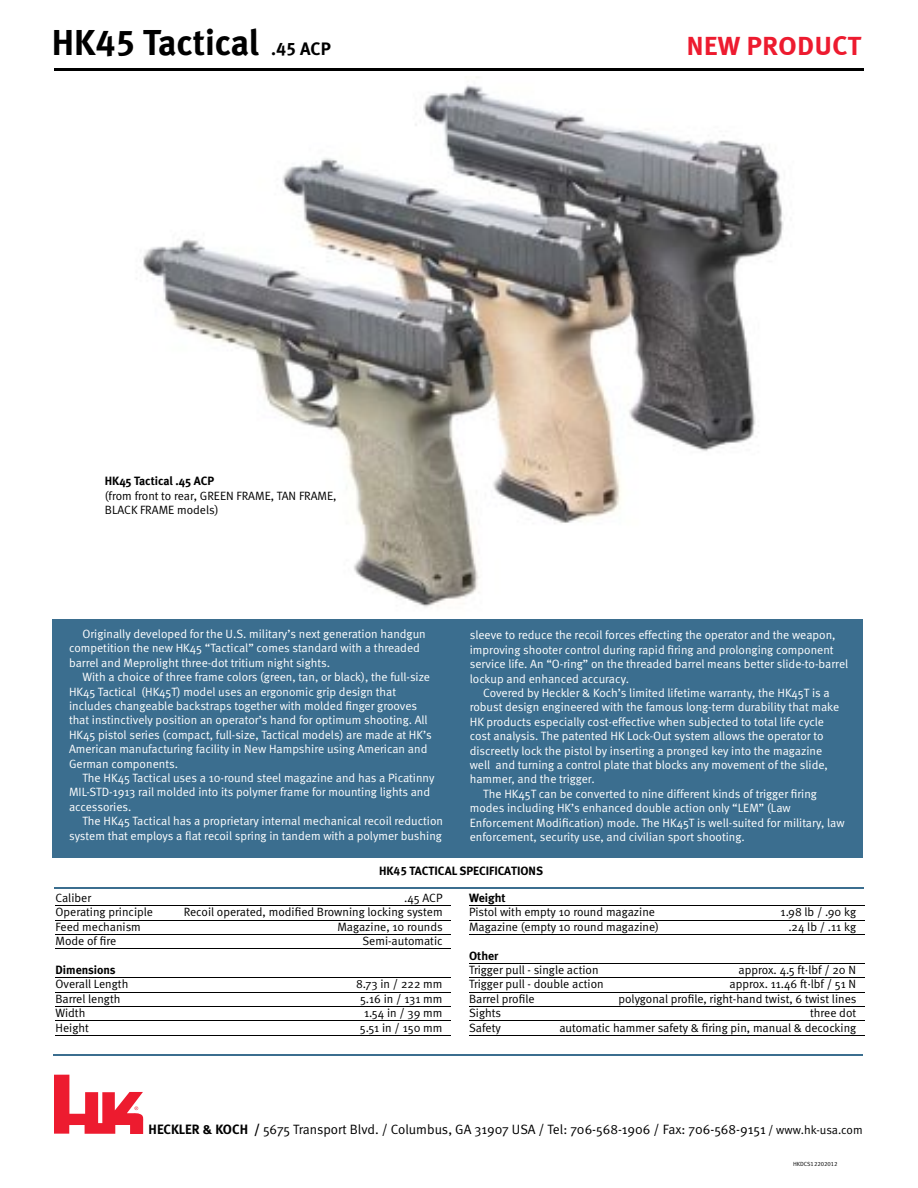
<style>
.page{position:relative;width:918px;height:1188px;background:#fff}
.page>*{position:absolute;margin:0;border:0;box-sizing:border-box;transform-origin:0 0}
.t1{font:36px "Meta Bold LF";color:#000}
.t2{font:27px "Meta Bold LF Caps";color:#ed1b2f}
.t3{font:13.5px "Meta Normal";color:#000}
.t4{font:12px/14.4px "Meta Normal";color:#fff}
.t5{font:12px "Meta Normal";color:#000}
.t6{font:12px/14.4px "Meta Normal LF";color:#000}
.t7{font:12px "Meta Bold LF";color:#000}
.t8{font:700 12px "Meta";color:#000}
.t9{font:6px "Meta Normal LF";color:#000}
.s1{font-size:18px}
.s2{font-family:"Meta Bold LF"}
.s3{font-size:12px}
</style>
<div class="page">
<hr style="left:53px;top:1055px;width:810px;height:1px;background:#3b6e8f">
<hr style="left:54px;top:887px;width:810px;height:2px;background:#3b6e8f">
<hr style="left:54px;top:68px;width:810px;height:3px;background:#000">
<img style="left:143px;top:77px;width:641px;height:531px">
<hr style="left:56px;top:905px;width:395px;height:1px;background:#000">
<hr style="left:56px;top:920px;width:395px;height:1px;background:#000">
<hr style="left:56px;top:934px;width:395px;height:1px;background:#000">
<hr style="left:56px;top:948px;width:395px;height:1px;background:#000">
<hr style="left:56px;top:977px;width:395px;height:1px;background:#000">
<hr style="left:56px;top:992px;width:395px;height:1px;background:#000">
<hr style="left:56px;top:1006px;width:395px;height:1px;background:#000">
<hr style="left:56px;top:1020px;width:395px;height:1px;background:#000">
<hr style="left:56px;top:1035px;width:395px;height:1px;background:#000">
<hr style="left:469px;top:905px;width:396px;height:1px;background:#000">
<hr style="left:469px;top:920px;width:396px;height:1px;background:#000">
<hr style="left:469px;top:934px;width:396px;height:1px;background:#000">
<hr style="left:469px;top:963px;width:396px;height:1px;background:#000">
<hr style="left:469px;top:977px;width:396px;height:1px;background:#000">
<hr style="left:469px;top:992px;width:396px;height:1px;background:#000">
<hr style="left:469px;top:1006px;width:396px;height:1px;background:#000">
<hr style="left:469px;top:1020px;width:396px;height:1px;background:#000">
<hr style="left:469px;top:1035px;width:396px;height:1px;background:#000">
<svg style="left:54px;top:1075px;width:90px;height:59px"></svg>
<div style="left:52px;top:619px;width:811px;height:238px;background:#3b6e8f"></div>
<h1 class="t1" style="left:52px;top:21px;width:281px">HK45 Tactical <span class="s1">.45 ACP</span></h1>
<h2 class="t2" style="left:686px;top:30px;width:176px">NEW PRODUCT</h2>
<p class="t8" style="left:105px;top:474px;width:111px">HK45 Tactical .45 ACP</p>
<p class="t6" style="left:105px;top:488px;width:233px">(from front to rear, GREEN FRAME, TAN FRAME,<br>BLACK FRAME models)</p>
<p class="t4" style="left:69px;top:627px;width:358px;text-indent:14px">Originally developed for the U.S. military’s next generation handgun competition the new HK45 “Tactical” comes standard with a threaded barrel and Meprolight three-dot tritium night sights.</p>
<p class="t4" style="left:69px;top:670px;width:364px;text-indent:14px">With a choice of three frame colors (green, tan, or black), the full-size HK45 Tactical (HK45T) model uses an ergonomic grip design that includes changeable backstraps together with molded finger grooves that instinctively position an operator’s hand for optimum shooting. All HK45 pistol series (compact, full-size, Tactical models) are made at HK’s American manufacturing facility in New Hampshire using American and German components.</p>
<p class="t4" style="left:69px;top:771px;width:367px;text-indent:14px">The HK45 Tactical uses a 10-round steel magazine and has a Picatinny<br>MIL-STD-1913 rail molded into its polymer frame for mounting lights and accessories.</p>
<p class="t4" style="left:69px;top:814px;width:376px;text-align:right">The HK45 Tactical has a proprietary internal mechanical recoil reduction system that employs a flat recoil spring in tandem with a polymer bushing</p>
<p class="t4" style="left:470px;top:628px;width:367px">sleeve to reduce the recoil forces effecting the operator and the weapon,</p>
<p class="t4" style="left:470px;top:642px;width:365px">improving shooter control during rapid firing and prolonging component</p>
<p class="t4" style="left:470px;top:657px;width:380px">service life. An “O-ring” on the threaded barrel means better slide-to-barrel</p>
<p class="t4" style="left:470px;top:671px;width:161px">lockup and enhanced accuracy.</p>
<p class="t4" style="left:483px;top:685px;width:348px">Covered by Heckler &amp; Koch’s limited lifetime warranty, the HK45T is a</p>
<p class="t4" style="left:470px;top:700px;width:371px">robust design engineered with the famous long-term durability that make</p>
<p class="t4" style="left:470px;top:714px;width:356px">HK products especially cost-effective when subjected to total life cycle</p>
<p class="t4" style="left:470px;top:729px;width:355px">cost analysis. The patented HK Lock-Out system allows the operator to</p>
<p class="t4" style="left:470px;top:743px;width:354px">discreetly lock the pistol by inserting a pronged key into the magazine</p>
<p class="t4" style="left:470px;top:757px;width:360px">well and turning a control plate that blocks any movement of the slide,</p>
<p class="t4" style="left:470px;top:772px;width:126px">hammer, and the trigger.</p>
<p class="t4" style="left:483px;top:786px;width:335px">The HK45T can be converted to nine different kinds of trigger firing</p>
<p class="t4" style="left:470px;top:801px;width:322px">modes including HK’s enhanced double action only “LEM” (Law</p>
<p class="t4" style="left:470px;top:815px;width:376px">Enforcement Modification) mode. The HK45T is well-suited for military, law</p>
<p class="t4" style="left:470px;top:829px;width:276px">enforcement, security use, and civilian sport shooting.</p>
<p class="t7" style="left:379px;top:864px;width:165px">HK45 TACTICAL SPECIFICATIONS</p>
<p class="t5" style="left:56px;top:891px;width:37px">Caliber</p>
<p class="t5" style="left:404px;top:891px;width:40px">.45 ACP</p>
<p class="t5" style="left:55px;top:905px;width:99px">Operating principle</p>
<p class="t5" style="left:184px;top:905px;width:260px">Recoil operated, modified Browning locking system</p>
<p class="t5" style="left:55px;top:920px;width:87px">Feed mechanism</p>
<p class="t5" style="left:337px;top:920px;width:107px">Magazine, 10 rounds</p>
<p class="t5" style="left:55px;top:934px;width:62px">Mode of fire</p>
<p class="t5" style="left:362px;top:934px;width:82px">Semi-automatic</p>
<p class="t7" style="left:55px;top:963px;width:62px">Dimensions</p>
<p class="t5" style="left:55px;top:977px;width:74px">Overall Length</p>
<p class="t5" style="left:356px;top:977px;width:88px">8.73 in / 222 mm</p>
<p class="t5" style="left:55px;top:992px;width:66px">Barrel length</p>
<p class="t5" style="left:360px;top:992px;width:84px">5.16 in / 131 mm</p>
<p class="t5" style="left:55px;top:1006px;width:31px">Width</p>
<p class="t5" style="left:364px;top:1006px;width:80px">1.54 in / 39 mm</p>
<p class="t5" style="left:55px;top:1021px;width:35px">Height</p>
<p class="t5" style="left:360px;top:1021px;width:84px">5.51 in / 150 mm</p>
<p class="t7" style="left:469px;top:891px;width:38px">Weight</p>
<p class="t5" style="left:469px;top:905px;width:187px">Pistol with empty 10 round magazine</p>
<p class="t5" style="left:781px;top:905px;width:77px">1.98 lb / .90 kg</p>
<p class="t5" style="left:469px;top:920px;width:191px">Magazine (empty 10 round magazine)</p>
<p class="t5" style="left:788px;top:920px;width:69px">.24 lb / .11 kg</p>
<p class="t7" style="left:469px;top:948px;width:31px">Other</p>
<p class="t5" style="left:469px;top:963px;width:131px">Trigger pull - single action</p>
<p class="t5" style="left:739px;top:963px;width:119px">approx. 4.5 ft·lbf / 20 N</p>
<p class="t5" style="left:469px;top:977px;width:136px">Trigger pull - double action</p>
<p class="t5" style="left:730px;top:977px;width:128px">approx. 11.46 ft·lbf / 51 N</p>
<p class="t5" style="left:469px;top:992px;width:67px">Barrel profile</p>
<p class="t5" style="left:618px;top:992px;width:239px">polygonal profile, right-hand twist, 6 twist lines</p>
<p class="t5" style="left:469px;top:1006px;width:34px">Sights</p>
<p class="t5" style="left:810px;top:1006px;width:48px">three dot</p>
<p class="t5" style="left:469px;top:1021px;width:33px">Safety</p>
<p class="t5" style="left:559px;top:1021px;width:298px">automatic hammer safety &amp; firing pin, manual &amp; decocking</p>
<p class="t3" style="left:149px;top:1121px;width:716px"><span class="s2">HECKLER &amp; KOCH /</span> 5675 Transport Blvd. / Columbus, GA 31907 USA / Tel: 706-568-1906 / Fax: 706-568-9151 <span class="s3">/ www.hk-usa.com</span></p>
<p class="t9" style="left:793px;top:1160px;width:46px">HKDCS12202012</p>
</div>
